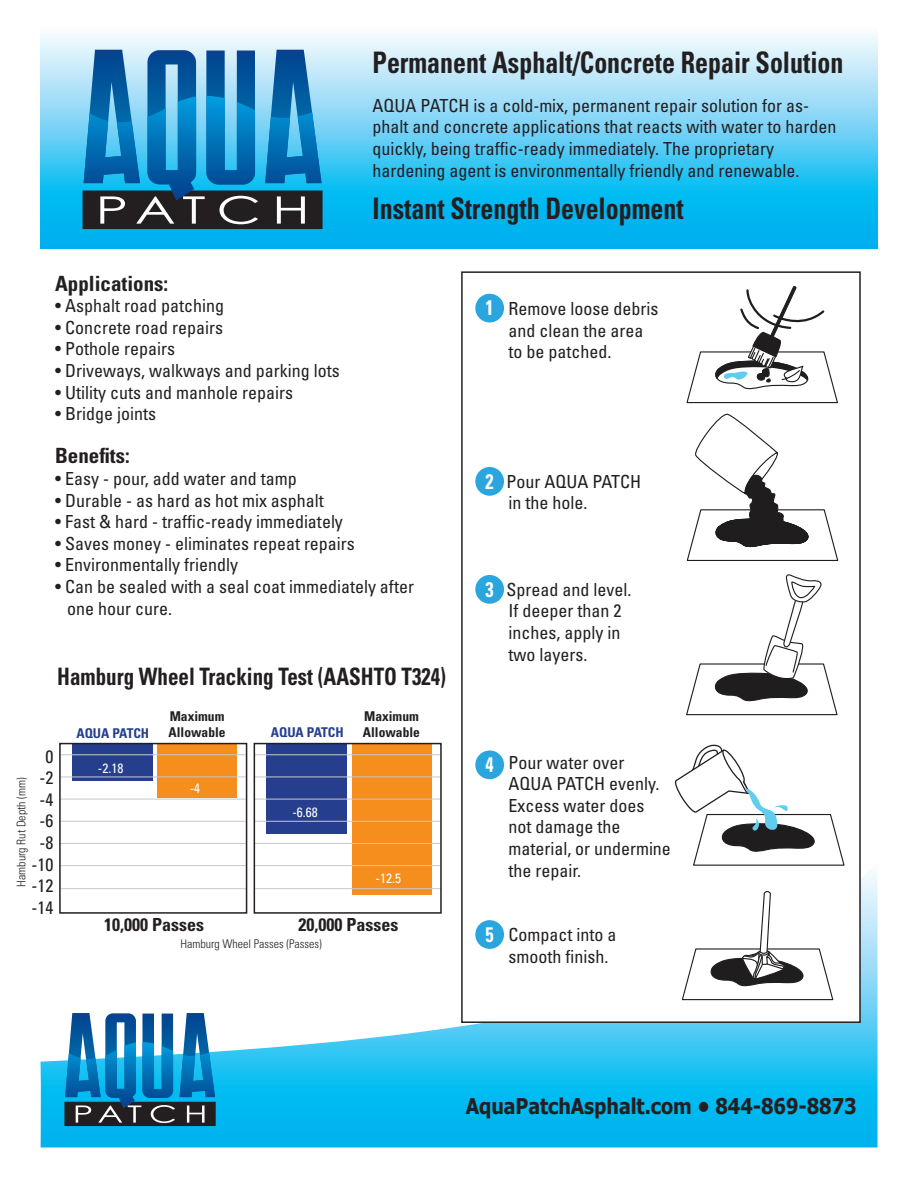
<style>
.page{position:relative;width:918px;height:1188px;background:#fff}
.page>*{position:absolute;margin:0;border:0;box-sizing:border-box;transform-origin:0 0}
.t1{font:700 condensed 29.55px "Univers";color:#231f20;scale:.87 1}
.t2{font:700 condensed 24px "Univers";color:#231f20;scale:.87 1}
.t3{font:700 21.6px "Tahoma";color:#231f20;scale:.9 1}
.t4{font:700 condensed 21px "Univers";color:#231f20}
.t5{font:700 condensed 21px "Univers";color:#fff;scale:.88 1}
.t6{font:condensed 18px/21.6px "Univers";color:#231f20}
.t7{font:700 condensed 18px "Univers";color:#231f20}
.t8{font:700 condensed 13.5px/16.2px "Univers";color:#231f20}
.t9{font:700 condensed 13.5px "Univers";color:#253f8e}
.t10{font:condensed 13.5px "Univers";color:#fff}
.t11{font:300 condensed 12px "Univers";color:#231f20}
</style>
<div class="page">
<svg style="left:40px;top:862px;width:838px;height:286px"></svg>
<svg style="left:40px;top:34px;width:838px;height:214px;background:#64cff5"></svg>
<div style="left:158px;top:744px;width:79px;height:54px;background:#f68e1e"></div>
<div style="left:72px;top:744px;width:81px;height:37px;background:#253f8e"></div>
<hr style="left:60px;top:865px;width:186px;height:1px;background:#c7c8ca">
<hr style="left:60px;top:843px;width:186px;height:1px;background:#c7c8ca">
<hr style="left:60px;top:821px;width:186px;height:1px;background:#c7c8ca">
<hr style="left:60px;top:799px;width:186px;height:1px;background:#c7c8ca">
<hr style="left:60px;top:777px;width:186px;height:1px;background:#c7c8ca">
<hr style="left:60px;top:754px;width:186px;height:1px;background:#c7c8ca">
<div style="left:462px;top:272px;width:398px;height:750px;background:#fff"></div>
<div style="left:461px;top:271px;width:400px;height:752px;border:2px solid #231f20"></div>
<svg style="left:674px;top:744px;width:171px;height:256px"></svg>
<svg style="left:686px;top:286px;width:153px;height:430px"></svg>
<div style="left:475px;top:294px;width:29px;height:28px;background:#2ba5de;border-radius:50%"></div>
<div style="left:475px;top:467px;width:29px;height:29px;background:#2ba5de;border-radius:50%"></div>
<div style="left:475px;top:575px;width:29px;height:29px;background:#2ba5de;border-radius:50%"></div>
<div style="left:475px;top:750px;width:29px;height:29px;background:#2ba5de;border-radius:50%"></div>
<div style="left:475px;top:920px;width:29px;height:29px;background:#2ba5de;border-radius:50%"></div>
<div style="left:83px;top:190px;width:240px;height:39px;background:#231f20"></div>
<svg style="left:265px;top:50px;width:57px;height:133px;background:#358dc4"></svg>
<svg style="left:84px;top:50px;width:174px;height:174px;background:#337fad"></svg>
<svg style="left:277px;top:196px;width:28px;height:28px"></svg>
<div style="left:64px;top:1102px;width:152px;height:24px;background:#231f20;border:1px solid #231f20"></div>
<svg style="left:65px;top:1013px;width:150px;height:110px"></svg>
<hr style="left:61px;top:888px;width:186px;height:1px;background:#c7c8ca">
<div style="left:352px;top:744px;width:79px;height:151px;background:#f68e1e"></div>
<div style="left:267px;top:744px;width:80px;height:90px;background:#253f8e"></div>
<hr style="left:254px;top:865px;width:186px;height:1px;background:#c7c8ca">
<hr style="left:254px;top:843px;width:186px;height:1px;background:#c7c8ca">
<hr style="left:254px;top:821px;width:186px;height:1px;background:#c7c8ca">
<hr style="left:254px;top:799px;width:186px;height:1px;background:#c7c8ca">
<hr style="left:254px;top:777px;width:186px;height:1px;background:#c7c8ca">
<hr style="left:254px;top:754px;width:186px;height:1px;background:#c7c8ca">
<hr style="left:255px;top:888px;width:186px;height:1px;background:#c7c8ca">
<div style="left:59px;top:743px;width:188px;height:171px;border:2px solid #231f20"></div>
<div style="left:254px;top:743px;width:188px;height:171px;border:2px solid #231f20"></div>
<h1 class="t1" style="left:373px;top:45px;width:543px">Permanent Asphalt/Concrete Repair Solution</h1>
<p class="t6" style="left:373px;top:94px;width:465px">AQUA Patch is a cold-mix, permanent repair solution for as&shy;phalt and concrete applications that reacts with water to harden quickly, being traffic-ready immediately. The proprietary hardening agent is environmentally friendly and renewable.</p>
<h1 class="t1" style="left:373px;top:191px;width:359px">Instant Strength Development</h1>
<p class="t4" style="left:55px;top:270px;width:115px">Applications:</p>
<p class="t6" style="left:55px;top:294px;width:170px">• Asphalt road patching</p>
<p class="t6" style="left:55px;top:316px;width:169px">• Concrete road repairs</p>
<p class="t6" style="left:55px;top:338px;width:121px">• Pothole repairs</p>
<p class="t6" style="left:55px;top:359px;width:286px">• Driveways, walkways and parking lots</p>
<p class="t6" style="left:55px;top:381px;width:239px">• Utility cuts and manhole repairs</p>
<p class="t6" style="left:55px;top:402px;width:102px">• Bridge joints</p>
<p class="t4" style="left:55px;top:443px;width:76px">Benefits:</p>
<p class="t6" style="left:55px;top:467px;width:243px">• Easy - pour, add water and tamp</p>
<p class="t6" style="left:55px;top:489px;width:270px">• Durable - as hard as hot mix asphalt</p>
<p class="t6" style="left:55px;top:510px;width:289px">• Fast &amp; hard - traffic-ready immediately</p>
<p class="t6" style="left:55px;top:532px;width:301px">• Saves money - eliminates repeat repairs</p>
<p class="t6" style="left:55px;top:554px;width:184px">• Environmentally friendly</p>
<p class="t6" style="left:67px;top:575px;width:348px;text-indent:-12px">• Can be sealed with a seal coat immediately after one hour cure.</p>
<h2 class="t2" style="left:57px;top:662px;width:448px">Hamburg Wheel Tracking Test (AASHTO T324)</h2>
<p class="t8" style="left:169px;top:708px;width:59px">Maximum<br>Allowable</p>
<p class="t8" style="left:363px;top:707px;width:59px">Maximum<br>Allowable</p>
<p class="t9" style="left:271px;top:724px;width:74px">AQUA Patch</p>
<p class="t9" style="left:76px;top:725px;width:74px">AQUA Patch</p>
<p class="t6" style="left:31px;top:745px;width:23px;text-align:right">0 -2 -4 -6 -8 -10 -12 -14</p>
<p class="t11" style="left:14px;top:887px;width:111px;rotate:-90deg">Hamburg Rut Depth (mm)</p>
<p class="t10" style="left:98px;top:760px;width:27px">-2.18</p>
<p class="t10" style="left:190px;top:780px;width:12px">-4</p>
<p class="t7" style="left:104px;top:913px;width:101px">10,000 Passes</p>
<p class="t10" style="left:292px;top:804px;width:27px">-6.68</p>
<p class="t10" style="left:376px;top:869px;width:27px">-12.5</p>
<p class="t7" style="left:299px;top:913px;width:101px">20,000 Passes</p>
<p class="t11" style="left:180px;top:936px;width:143px">Hamburg Wheel Passes (Passes)</p>
<p class="t5" style="left:486px;top:295px;width:11px">1</p>
<p class="t6" style="left:508px;top:297px;width:151px;text-indent:-18px">1 Remove loose debris and clean the area to be patched.</p>
<p class="t5" style="left:486px;top:468px;width:11px">2</p>
<p class="t6" style="left:508px;top:470px;width:134px;text-indent:-18px">2. Pour AQUA Patch in the hole.</p>
<p class="t5" style="left:486px;top:576px;width:11px">3</p>
<p class="t6" style="left:508px;top:578px;width:124px;text-indent:-18px">3. Spread and level.<br>If deeper than 2 inches, apply in two layers.</p>
<p class="t6" style="left:508px;top:751px;width:164px;text-indent:-18px">4. Pour water over<br>AQUA Patch evenly.<br>Excess water does not damage the material, or undermine the repair.</p>
<p class="t5" style="left:486px;top:752px;width:11px">4</p>
<p class="t5" style="left:486px;top:921px;width:11px">5</p>
<p class="t6" style="left:494px;top:924px;width:124px;text-align:center">Compact into a smooth finish.</p>
<p class="t3" style="left:466px;top:1091px;width:436px">AquaPatchAsphalt.com • 844-869-8873</p>
</div>
